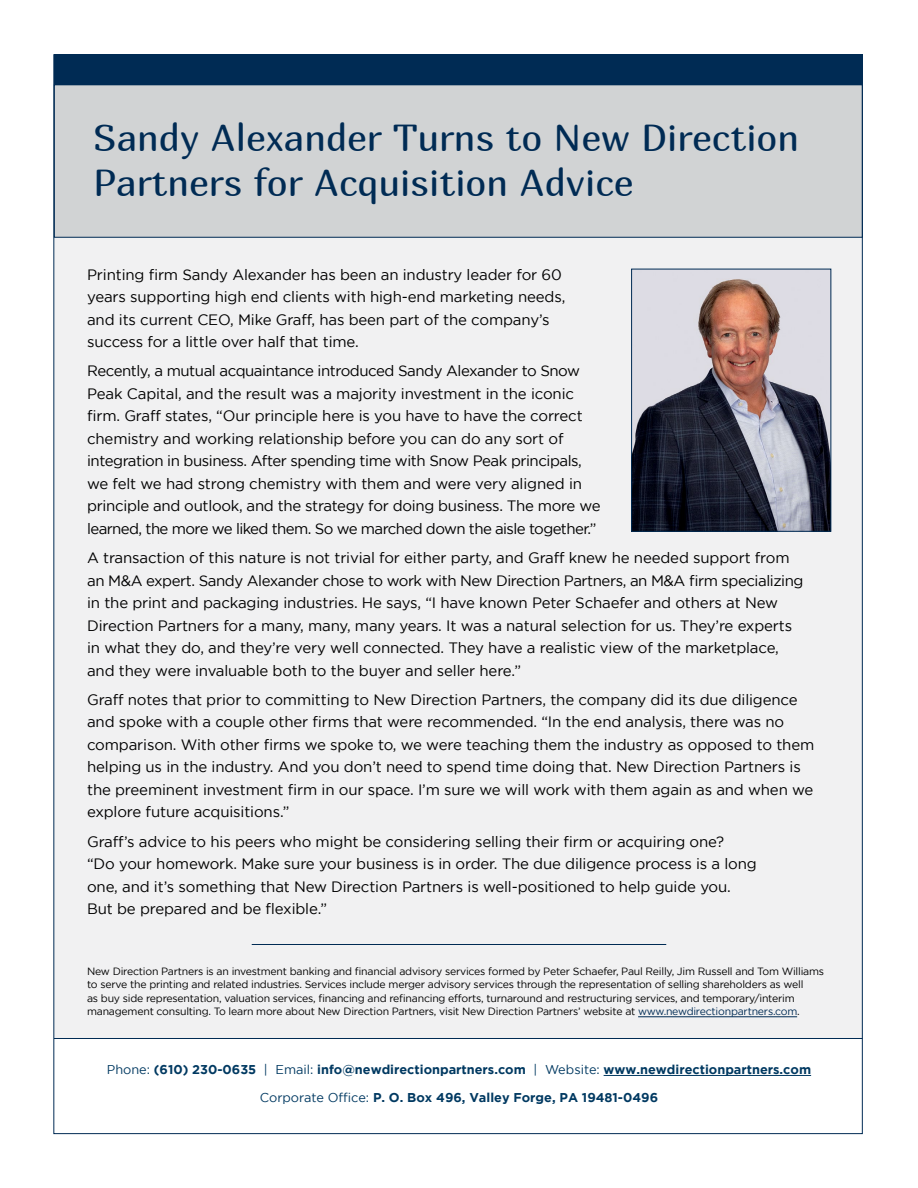
<style>
.page{position:relative;width:918px;height:1188px;background:#fff}
.page>*{position:absolute;margin:0;border:0;box-sizing:border-box;transform-origin:0 0}
.t1{font:37.5px/45px "Marmelad";color:#002b54}
.t2{font:15px/22.5px "Gotham";letter-spacing:-.01em;color:#000}
.t3{font:700 12.75px/27.8px "Gotham";color:#003961;text-align:center}
.t4{font:10.5px/13.5px "Gotham";letter-spacing:-.02em;color:#000}
.s1{color:#002b54}
.s2{font-weight:400}
</style>
<div class="page">
<div style="left:54px;top:70px;width:809px;height:968px;background:#f1f1f2"></div>
<hr style="left:638px;top:1017px;width:159px;height:1px;background:#002b54">
<div style="left:54px;top:84px;width:809px;height:154px;background:#d1d3d4;border:1px solid #002b54"></div>
<div style="left:54px;top:55px;width:809px;height:30px;background:#002b54"></div>
<img style="left:633px;top:271px;width:196px;height:259px">
<div style="left:631px;top:269px;width:200px;height:263px;border:1px solid #002b54"></div>
<hr style="left:54px;top:1038px;width:808px;height:1px;background:#002b54">
<hr style="left:604px;top:1075px;width:207px;height:1px;background:#003961">
<hr style="left:252px;top:944px;width:414px;height:1px;background:#002b54">
<h1 class="t1" style="left:93px;top:114px;width:708px">Sandy Alexander Turns to New Direction<br>Partners for Acquisition Advice</h1>
<p class="t2" style="left:87px;top:263px;width:480px">Printing firm Sandy Alexander has been an industry leader for 60 years supporting high end clients with high-end marketing needs, and its current CEO, Mike Graff, has been part of the company’s success for a little over half that time.</p>
<p class="t2" style="left:87px;top:360px;width:515px">Recently, a mutual acquaintance introduced Sandy Alexander to Snow Peak Capital, and the result was a majority investment in the iconic firm. Graff states, “Our principle here is you have to have the correct chemistry and working relationship before you can do any sort of integration in business. After spending time with Snow Peak principals, we felt we had strong chemistry with them and were very aligned in principle and outlook, and the strategy for doing business. The more we learned, the more we liked them. So we marched down the aisle together.”</p>
<p class="t2" style="left:87px;top:546px;width:718px">A transaction of this nature is not trivial for either party, and Graff knew he needed support from an M&amp;A expert. Sandy Alexander chose to work with New Direction Partners, an M&amp;A firm specializing in the print and packaging industries. He says, “I have known Peter Schaefer and others at New Direction Partners for a many, many, many years. It was a natural selection for us. They’re experts in what they do, and they’re very well connected. They have a realistic view of the marketplace, and they were invaluable both to the buyer and seller here.”</p>
<p class="t2" style="left:87px;top:688px;width:729px">Graff notes that prior to committing to New Direction Partners, the company did its due diligence and spoke with a couple other firms that were recommended. “In the end analysis, there was no comparison. With other firms we spoke to, we were teaching them the industry as opposed to them helping us in the industry. And you don’t need to spend time doing that. New Direction Partners is the preeminent investment firm in our space. I’m sure we will work with them again as and when we explore future acquisitions.”</p>
<p class="t2" style="left:87px;top:830px;width:671px">Graff’s advice to his peers who might be considering selling their firm or acquiring one?<br>“Do your homework. Make sure your business is in order. The due diligence process is a long one, and it’s something that New Direction Partners is well-positioned to help guide you.<br>But be prepared and be flexible.”</p>
<p class="t4" style="left:87px;top:964px;width:739px">New Direction Partners is an investment banking and financial advisory services formed by Peter Schaefer, Paul Reilly, Jim Russell and Tom Williams to serve the printing and related industries. Services include merger advisory services through the representation of selling shareholders as well<br>as buy side representation, valuation services, financing and refinancing efforts, turnaround and restructuring services, and temporary/interim management consulting. To learn more about New Direction Partners, visit New Direction Partners’ website at <span class="s1">www.newdirectionpartners.com</span>.</p>
<p class="t3" style="left:107px;top:1055px;width:706px"><span class="s2">Phone:</span> (610) 230-0635 <span class="s2">| Email:</span> info@newdirectionpartners.com <span class="s2">| Website:</span> www.newdirectionpartners.com<br><span class="s2">Corporate Office:</span> P. O. Box 496, Valley Forge, PA 19481-0496</p>
</div>
